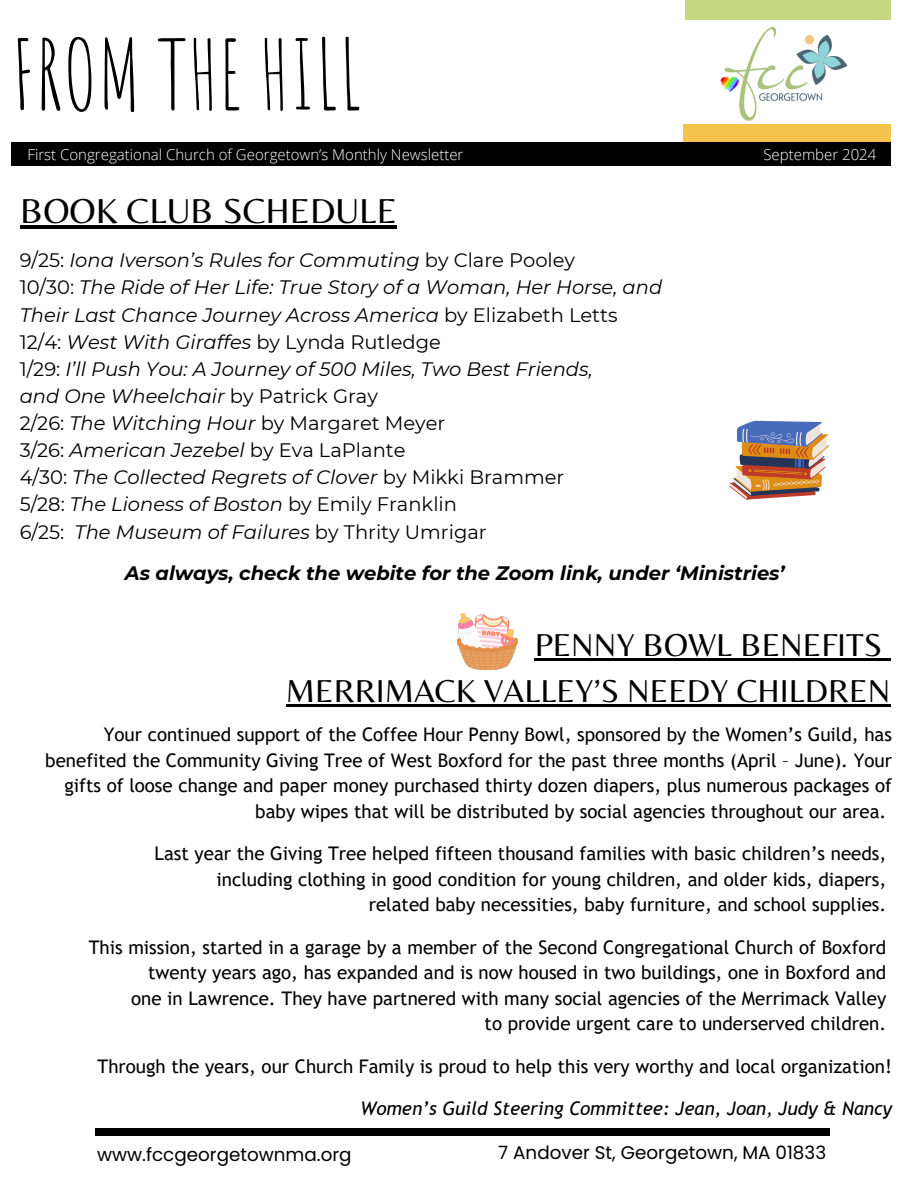
<style>
.page{position:relative;width:918px;height:1188px;background:#fff}
.page>*{position:absolute;margin:0;border:0;box-sizing:border-box;transform-origin:0 0}
.t1{font:95.1px "Amatic SC";color:#000}
.t2{font:36px "Belleza";color:#000}
.t3{font:33px/46.2px "Belleza";color:#000;text-align:right}
.t4{font:italic 19.5px/27.2px "Montserrat";color:#000}
.t5{font:italic 700 19.5px "Montserrat";color:#000}
.t6{font:18.75px/25.5px "Trebuchet MS";color:#000;text-align:right}
.t7{font:italic 18.75px "Trebuchet MS";color:#000}
.t8{font:18.3px "Poppins";color:#000}
.t9{font:300 15px "Open Sans";color:#fff}
.s1{font-style:normal}
</style>
<div class="page">
<div style="left:685px;top:0;width:205px;height:20px;background:#c8d881"></div>
<div style="left:11px;top:142px;width:879px;height:24px;background:#000"></div>
<div style="left:683px;top:124px;width:207px;height:18px;background:#f4c44b"></div>
<div style="left:95px;top:1129px;width:735px;height:6px;background:#000"></div>
<img style="left:720px;top:26px;width:128px;height:95px">
<svg style="left:729px;top:421px;width:100px;height:79px"></svg>
<img style="left:457px;top:613px;width:61px;height:56px">
<hr style="left:535px;top:658px;width:347px;height:2px;background:#000">
<svg style="left:882px;top:658px;width:8px;height:2px"></svg>
<hr style="left:286px;top:704px;width:604px;height:3px;background:#000">
<hr style="left:20px;top:225px;width:377px;height:3px;background:#000">
<h4 class="t1" style="left:11px;top:13px;width:353px">FROM THE HILL</h4>
<h4 class="t9" style="left:28px;top:144px;width:437px">First Congregational Church of Georgetown’s Monthly Newsletter</h4>
<h4 class="t9" style="left:763px;top:144px;width:114px">September 2024</h4>
<h4 class="t2" style="left:20px;top:189px;width:378px">BOOK CLUB SCHEDULE</h4>
<h2 class="t4" style="left:20px;top:247px;width:644px"><span class="s1">9/25:</span> Iona Iverson’s Rules for Commuting <span class="s1">by Clare Pooley<br>10/30:</span> The Ride of Her Life: True Story of a Woman, Her Horse, and Their Last Chance Journey Across America <span class="s1">by Elizabeth Letts 12/4:</span> West With Giraffes <span class="s1">by Lynda Rutledge<br>1/29:</span> I’ll Push You: A Journey of 500 Miles, Two Best Friends,<br>and One Wheelchair <span class="s1">by Patrick Gray<br>2/26:</span> The Witching Hour <span class="s1">by Margaret Meyer<br>3/26:</span> American Jezebel <span class="s1">by Eva LaPlante<br>4/30:</span> The Collected Regrets of Clover <span class="s1">by Mikki Brammer<br>5/28:</span> The Lioness of Boston <span class="s1">by Emily Franklin<br>6/25:</span> The Museum of Failures <span class="s1">by Thrity Umrigar</span></h2>
<h4 class="t5" style="left:125px;top:561px;width:661px">As always, check the webite for the Zoom link, under ‘Ministries’</h4>
<p class="t3" style="left:286px;top:621px;width:606px">PENNY BOWL BENEFITS<br>MERRIMACK VALLEY’S NEEDY CHILDREN</p>
<p class="t6" style="left:104px;top:722px;width:790px">Your continued support of the Coffee Hour Penny Bowl, sponsored by the Women’s Guild, has</p>
<p class="t6" style="left:45px;top:747px;width:848px">benefited the Community Giving Tree of West Boxford for the past three months (April – June). Your</p>
<p class="t6" style="left:64px;top:773px;width:829px">gifts of loose change and paper money purchased thirty dozen diapers, plus numerous packages of</p>
<p class="t6" style="left:255px;top:798px;width:633px">baby wipes that will be distributed by social agencies throughout our area.</p>
<h2 class="t6" style="left:155px;top:841px;width:733px">Last year the Giving Tree helped fifteen thousand families with basic children’s needs, including clothing in good condition for young children, and older kids, diapers, related baby necessities, baby furniture, and school supplies.</h2>
<h4 class="t6" style="left:89px;top:934px;width:799px">This mission, started in a garage by a member of the Second Congregational Church of Boxford twenty years ago, has expanded and is now housed in two buildings, one in Boxford and<br>one in Lawrence. They have partnered with many social agencies of the Merrimack Valley<br>to provide urgent care to underserved children.</h4>
<h3 class="t6" style="left:98px;top:1053px;width:796px">Through the years, our Church Family is proud to help this very worthy and local organization!</h3>
<h4 class="t7" style="left:360px;top:1098px;width:533px">Women’s Guild Steering Committee: Jean, Joan, Judy &amp; Nancy</h4>
<h4 class="t8" style="left:97px;top:1141px;width:256px">www.fccgeorgetownma.org</h4>
<h4 class="t8" style="left:498px;top:1140px;width:329px">7 Andover St, Georgetown, MA 01833</h4>
</div>
